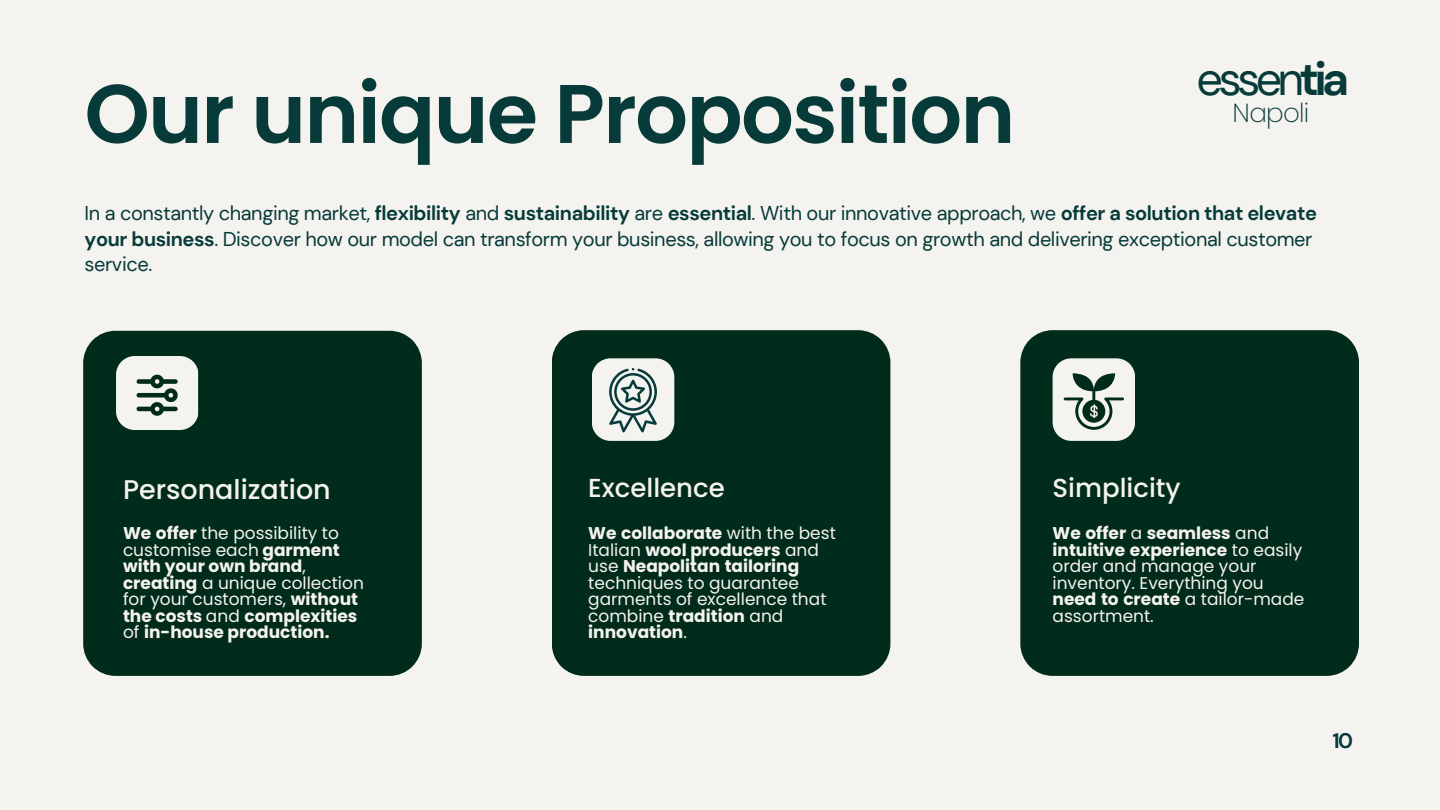
<style>
.page{position:relative;width:1440px;height:810px;background:#f5f3ef}
.page>*{position:absolute;margin:0;border:0;box-sizing:border-box;transform-origin:0 0}
.t1{font:600 83px "Poppins";letter-spacing:-.02em;color:#063b39}
.t2{font:46.6px "DM Sans";letter-spacing:-.1em;color:#063b39}
.t3{font:500 27px "Poppins";color:#f5f3ef}
.t4{font:200 26.2px "Poppins";letter-spacing:-.03em;color:#063b39}
.t5{font:500 26px "Poppins";color:#f5f3ef}
.t6{font:700 21px "DM Sans";color:#063b39}
.t7{font:20px/25.5px "DM Sans";letter-spacing:-.02em;color:#063b39}
.t8{font:17px/16.5px "Poppins";color:#f5f3ef}
.t9{font:700 17px/16.5px "Poppins";color:#f5f3ef}
.s1{font-weight:700}
.s2{font-weight:400}
</style>
<div class="page">
<div style="left:552px;top:330px;width:338px;height:345px;background:#012b1b"></div>
<div style="left:1020px;top:330px;width:339px;height:345px;background:#012b1b"></div>
<div style="left:83px;top:331px;width:339px;height:345px;background:#012b1b"></div>
<svg style="left:1053px;top:358px;width:82px;height:83px"></svg>
<svg style="left:592px;top:358px;width:82px;height:83px"></svg>
<svg style="left:111px;top:350px;width:105px;height:91px"></svg>
<p class="t1" style="left:85px;top:56px;width:932px">Our unique Proposition</p>
<p class="t2" style="left:1197px;top:49px;width:154px">essen<span class="s1">tia</span></p>
<p class="t4" style="left:1233px;top:94px;width:78px">Napoli</p>
<p class="t7" style="left:85px;top:201px;width:1234px">In a constantly changing market, <span class="s1">flexibility</span> and <span class="s1">sustainability</span> are <span class="s1">essential</span>. With our innovative approach, we <span class="s1">offer a solution that elevate your business</span>. Discover how our model can transform your business, allowing you to focus on growth and delivering exceptional customer service.</p>
<h5 class="t3" style="left:123px;top:471px;width:209px">Personalization</h5>
<h4 class="t5" style="left:588px;top:470px;width:138px">Excellence</h4>
<h1 class="t5" style="left:1053px;top:470px;width:130px">Simplicity</h1>
<p class="t8" style="left:588px;top:525px;width:249px"><span class="s1">We collaborate</span> with the best<br>Italian <span class="s1">wool producers</span> and use <span class="s1">Neapolitan tailoring </span>techniques to guarantee garments of excellence that combine <span class="s1">tradition</span> and <span class="s1">innovation</span>.</p>
<h3 class="t9" style="left:123px;top:525px;width:242px">We offer <span class="s2">the possibility to customise each</span> garment with your own brand<span class="s2">, </span>creating <span class="s2">a unique collection for your customers,</span> without the costs <span class="s2">and</span> complexities <span class="s2">of</span> in-house production.</h3>
<h2 class="t8" style="left:1053px;top:525px;width:253px"><span class="s1">We offer</span> a <span class="s1">seamless</span> and <span class="s1">intuitive experience</span> to easily order and manage your inventory. Everything you <span class="s1">need to create</span> a tailor-made assortment.</h2>
<h3 class="t6" style="left:1332px;top:727px;width:22px">10</h3>
</div>
